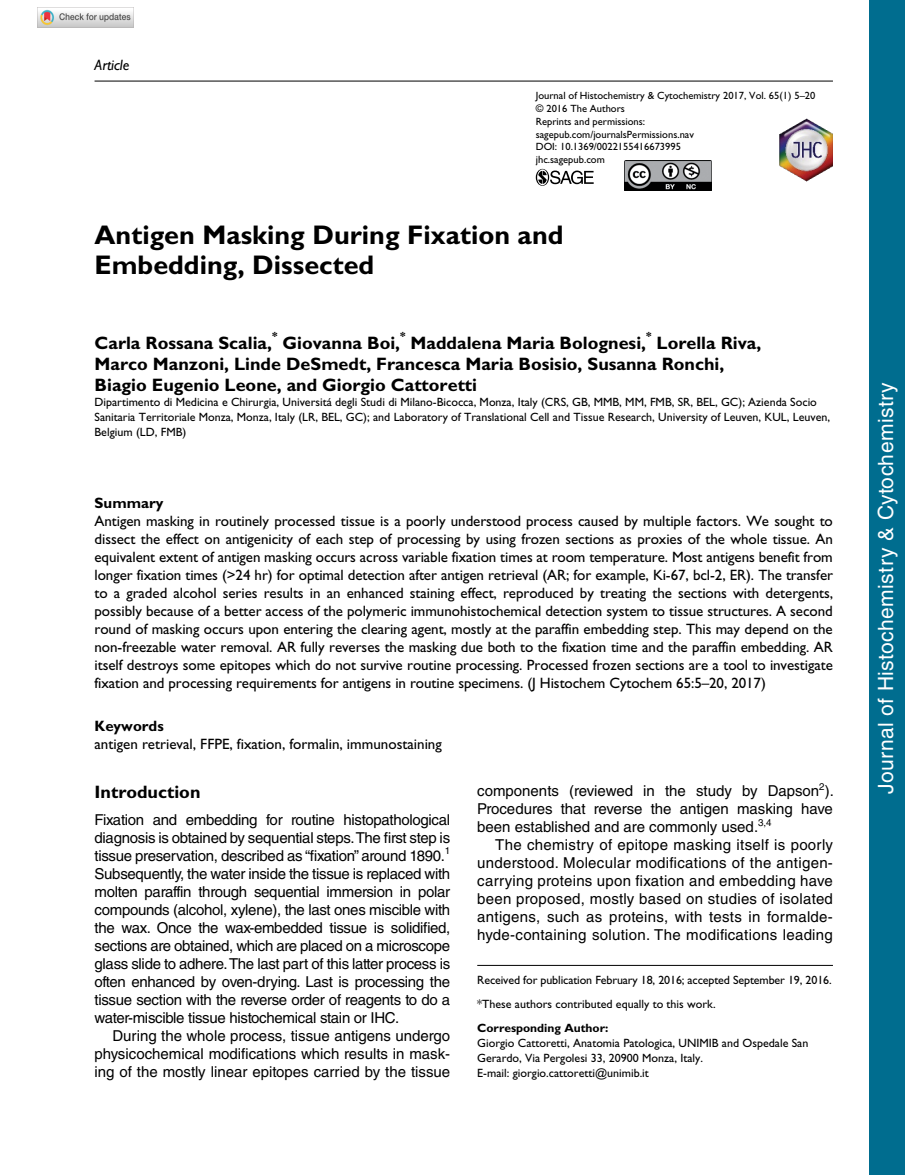
<style>
.page{position:relative;width:905px;height:1175px;background:#fff}
.page>*{position:absolute;margin:0;border:0;box-sizing:border-box;transform-origin:0 0}
.t1{font:700 27px/30px "Gill Sans Std";color:#000}
.t2{font:21px "Helvetica LT Std";letter-spacing:.02em;color:#fff}
.t3{font:700 18px/21px "Gill Sans Std";color:#000}
.t4{font:15px/18px "Helvetica LT Std";color:#000;text-align:justify}
.t5{font:15px/18px "Gill Sans Std";color:#000;text-align:justify}
.t6{font:700 15px "Gill Sans Std";color:#000}
.t7{font:italic 15px "Gill Sans Std";color:#000}
.t8{font:12px/15px "Gill Sans Std";color:#000}
.t9{font:700 12px "Gill Sans Std";color:#000}
.t10{font:10.5px/12.8px "Gill Sans Std";color:#000}
.t11{font:9.75px "Helvetica LT Std";color:#000}
</style>
<div class="page">
<svg style="left:536px;top:169px;width:57px;height:17px"></svg>
<div style="left:868px;top:0;width:36px;height:1174px;background:#006d8f"></div>
<img style="left:779px;top:118px;width:53px;height:64px">
<img style="left:625px;top:160px;width:86px;height:31px">
<hr style="left:477px;top:965px;width:355px;height:1px;background:#000">
<hr style="left:94px;top:81px;width:738px;height:1px;background:#000">
<img style="left:38px;top:8px;width:96px;height:19px">
<p class="t7" style="left:94px;top:57px;width:36px">Article</p>
<p class="t10" style="left:536px;top:90px;width:281px">Journal of Histochemistry &amp; Cytochemistry 2017, Vol. 65(1) 5–20 © 2016 The Authors<br>Reprints and permissions:<br>sagepub.com/journalsPermissions.nav<br>DOI: 10.1369/0022155416673995<br>jhc.sagepub.com</p>
<h1 class="t1" style="left:94px;top:219px;width:470px">Antigen Masking During Fixation and<br>Embedding, Dissected</h1>
<p class="t3" style="left:94px;top:332px;width:668px">Carla Rossana Scalia,<sup>*</sup> Giovanna Boi,<sup>*</sup> Maddalena Maria Bolognesi,<sup>*</sup> Lorella Riva,<br>Marco Manzoni, Linde DeSmedt, Francesca Maria Bosisio, Susanna Ronchi,<br>Biagio Eugenio Leone, and Giorgio Cattoretti</p>
<p class="t8" style="left:94px;top:394px;width:737px">Dipartimento di Medicina e Chirurgia, Universitá degli Studi di Milano-Bicocca, Monza, Italy (CRS, GB, MMB, MM, FMB, SR, BEL, GC); Azienda Socio<br>Sanitaria Territoriale Monza, Monza, Italy (LR, BEL, GC); and Laboratory of Translational Cell and Tissue Research, University of Leuven, KUL, Leuven,<br>Belgium (LD, FMB)</p>
<p class="t6" style="left:94px;top:493px;width:70px">Summary</p>
<p class="t5" style="left:94px;top:511px;width:740px">Antigen masking in routinely processed tissue is a poorly understood process caused by multiple factors. We sought to dissect the effect on antigenicity of each step of processing by using frozen sections as proxies of the whole tissue. An equivalent extent of antigen masking occurs across variable fixation times at room temperature. Most antigens benefit from longer fixation times (&gt;24 hr) for optimal detection after antigen retrieval (AR; for example, Ki-67, bcl-2, ER). The transfer to a graded alcohol series results in an enhanced staining effect, reproduced by treating the sections with detergents, possibly because of a better access of the polymeric immunohistochemical detection system to tissue structures. A second round of masking occurs upon entering the clearing agent, mostly at the paraffin embedding step. This may depend on the non-freezable water removal. AR fully reverses the masking due both to the fixation time and the paraffin embedding. AR itself destroys some epitopes which do not survive routine processing. Processed frozen sections are a tool to investigate fixation and processing requirements for antigens in routine specimens. (J Histochem Cytochem 65:5–20, 2017)</p>
<p class="t6" style="left:94px;top:717px;width:71px">Keywords</p>
<p class="t5" style="left:94px;top:735px;width:349px">antigen retrieval, FFPE, fixation, formalin, immunostaining</p>
<p class="t3" style="left:94px;top:781px;width:107px">Introduction</p>
<p class="t4" style="left:94px;top:810px;width:357px">Fixation and embedding for routine histopathological diagnosis is obtained by sequential steps. The first step is tissue preservation, described as “fixation” around 1890.</p>
<p class="t11" style="left:445px;top:845px;width:7px">1</p>
<p class="t4" style="left:94px;top:864px;width:357px">Subsequently, the water inside the tissue is replaced with molten paraffin through sequential immersion in polar compounds (alcohol, xylene), the last ones miscible with the wax. Once the wax-embedded tissue is solidified, sections are obtained, which are placed on a microscope glass slide to adhere. The last part of this latter process is often enhanced by oven-drying. Last is processing the tissue section with the reverse order of reagents to do a water-miscible tissue histochemical stain or IHC.</p>
<p class="t4" style="left:94px;top:1026px;width:357px;text-indent:18px">During the whole process, tissue antigens undergo physicochemical modifications which results in mask&shy;ing of the mostly linear epitopes carried by the tissue</p>
<p class="t11" style="left:819px;top:780px;width:7px">2</p>
<p class="t4" style="left:477px;top:800px;width:357px">Procedures that reverse the antigen masking have been established and are commonly used.</p>
<p class="t4" style="left:477px;top:782px;width:358px">components (reviewed in the study by Dapson ).</p>
<p class="t11" style="left:758px;top:816px;width:15px">3,4</p>
<p class="t4" style="left:477px;top:836px;width:357px;text-indent:18px">The chemistry of epitope masking itself is poorly understood. Molecular modifications of the antigen&shy;carrying proteins upon fixation and embedding have been proposed, mostly based on studies of isolated antigens, such as proteins, with tests in formalde&shy;hyde-containing solution. The modifications leading</p>
<p class="t8" style="left:477px;top:967px;width:356px;line-height:24px">Received for publication February 18, 2016; accepted September 19, 2016. *These authors contributed equally to this work.</p>
<p class="t9" style="left:477px;top:1020px;width:133px">Corresponding Author:</p>
<p class="t8" style="left:477px;top:1035px;width:332px">Giorgio Cattoretti, Anatomia Patologica, UNIMIB and Ospedale San<br>Gerardo, Via Pergolesi 33, 20900 Monza, Italy.<br>E-mail: giorgio.cattoretti@unimib.it</p>
<h2 class="t2" style="left:873px;top:794px;width:413px;rotate:-90deg">Journal of Histochemistry &amp; Cytochemistry</h2>
</div>
